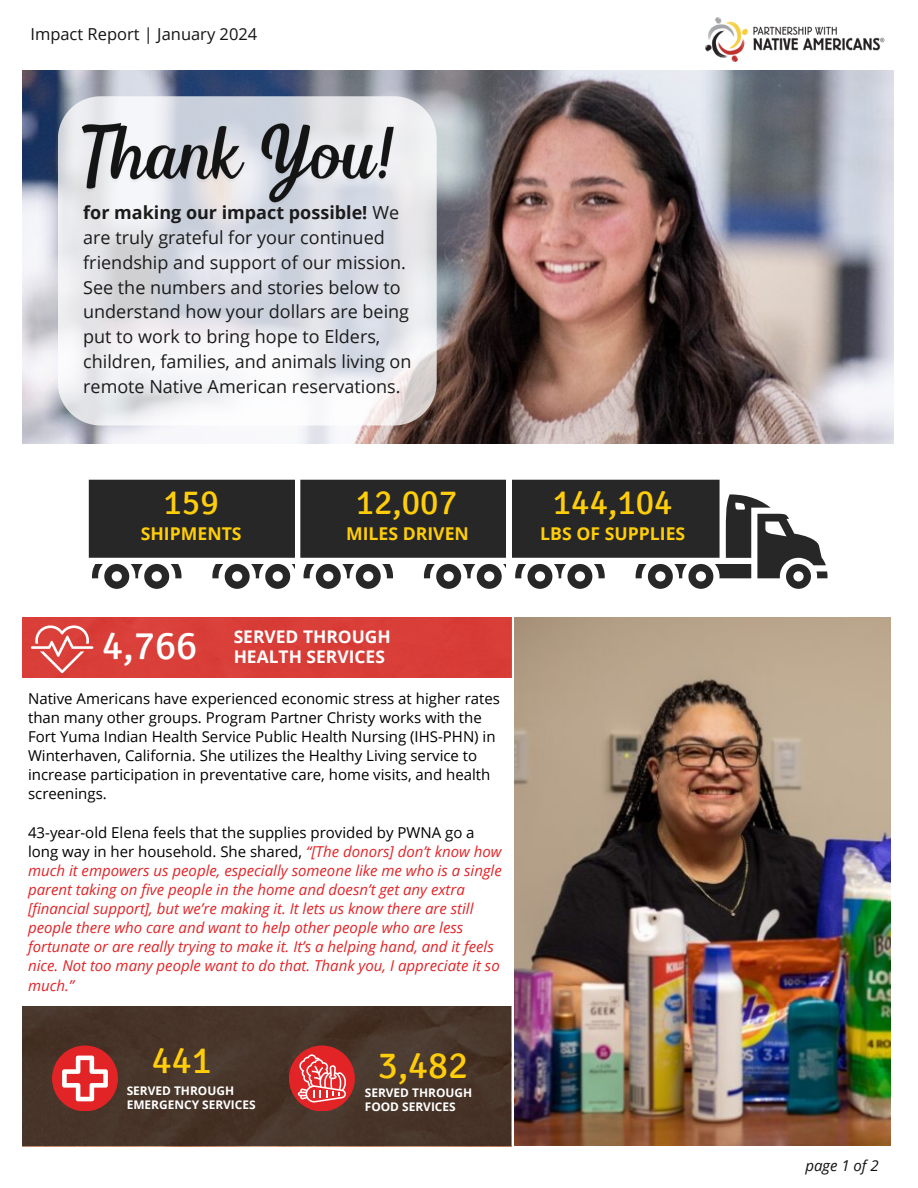
<style>
.page{position:relative;width:918px;height:1188px;background:#fff}
.page>*{position:absolute;margin:0;border:0;box-sizing:border-box;transform-origin:0 0}
.t1{font:39.9px "Signika";color:#fff}
.t2{font:37.8px "Signika";color:#ffcd0a}
.t3{font:34.8px "Signika";color:#ffcd0a}
.t4{font:18px/24.8px "Open Sans";color:#1b1b1b}
.t5{font:700 17.7px "Open Sans";color:#ffcd0a}
.t6{font:700 17.4px "Open Sans";color:#fff}
.t7{font:16.5px "Open Sans";color:#141414}
.t8{font:italic 15px/19.2px "Open Sans";color:#e22427}
.t9{font:15px/19.2px "Open Sans";color:#000}
.t10{font:italic 15px "Open Sans";color:#141414}
.t11{font:700 11.85px/14px "Open Sans";color:#fff}
.s1{font-weight:700}
.s2{font-style:normal;color:#000}
</style>
<div class="page">
<img style="left:22px;top:70px;width:872px;height:374px">
<img style="left:705px;top:18px;width:180px;height:44px">
<svg style="left:512px;top:480px;width:316px;height:109px"></svg>
<svg style="left:300px;top:480px;width:206px;height:109px"></svg>
<svg style="left:89px;top:480px;width:205px;height:109px"></svg>
<svg style="left:58px;top:96px;width:379px;height:329px"></svg>
<div style="left:22px;top:1007px;width:488px;height:139px;background:#483529"></div>
<div style="left:22px;top:617px;width:489px;height:60px;background:#d93e38"></div>
<img style="left:514px;top:617px;width:376px;height:529px">
<div style="left:52px;top:1045px;width:66px;height:66px;background:#e22427;border-radius:50%"></div>
<svg style="left:31px;top:625px;width:62px;height:48px"></svg>
<div style="left:289px;top:1045px;width:66px;height:66px;background:#e22427;border-radius:50%"></div>
<svg style="left:298px;top:1054px;width:48px;height:49px"></svg>
<svg style="left:62px;top:1056px;width:46px;height:45px"></svg>
<img style="left:77px;top:105px;width:322px;height:106px">
<h4 class="t7" style="left:30px;top:22px;width:228px">Impact Report | January 2024</h4>
<p class="t4" style="left:83px;top:200px;width:330px"><span class="s1">for making our impact possible!</span> We are truly grateful for your continued friendship and support of our mission.<br>See the numbers and stories below to understand how your dollars are being put to work to bring hope to Elders, children, families, and animals living on remote Native American reservations.</p>
<h4 class="t3" style="left:164px;top:481px;width:57px">159</h4>
<h3 class="t5" style="left:141px;top:521px;width:102px">SHIPMENTS</h3>
<p class="t3" style="left:356px;top:481px;width:103px">12,007</p>
<p class="t5" style="left:346px;top:521px;width:124px">MILES DRIVEN</p>
<h2 class="t1" style="left:102px;top:622px;width:97px">4,766</h2>
<p class="t6" style="left:234px;top:624px;width:159px">SERVED THROUGH</p>
<p class="t6" style="left:234px;top:644px;width:153px">HEALTH SERVICES</p>
<h6 class="t9" style="left:28px;top:688px;width:473px">Native Americans have experienced economic stress at higher rates than many other groups. Program Partner Christy works with the Fort Yuma Indian Health Service Public Health Nursing (IHS-PHN) in Winterhaven, California. She utilizes the Healthy Living service to increase participation in preventative care, home visits, and health screenings.</h6>
<h6 class="t8" style="left:28px;top:822px;width:475px"><span class="s2">43-year-old Elena feels that the supplies provided by PWNA go a long way in her household. She shared,</span> “[The donors] don’t know how much it empowers us people, especially someone like me who is a single parent taking on five people in the home and doesn’t get any extra [financial support], but we’re making it. It lets us know there are still people there who care and want to help other people who are less fortunate or are really trying to make it. It’s a helping hand, and it feels nice. Not too many people want to do that. Thank you, I appreciate it so much.”</h6>
<h3 class="t2" style="left:152px;top:1038px;width:62px">441</h3>
<p class="t11" style="left:127px;top:1083px;width:130px">SERVED THROUGH<br>EMERGENCY SERVICES</p>
<p class="t2" style="left:378px;top:1042px;width:92px">3,482</p>
<h3 class="t11" style="left:365px;top:1086px;width:109px">SERVED THROUGH</h3>
<h4 class="t11" style="left:365px;top:1099px;width:92px">FOOD SERVICES</h4>
<h4 class="t3" style="left:553px;top:481px;width:121px">144,104</h4>
<h2 class="t5" style="left:540px;top:521px;width:147px">LBS OF SUPPLIES</h2>
<p class="t10" style="left:805px;top:1155px;width:75px">page 1 of 2</p>
</div>
